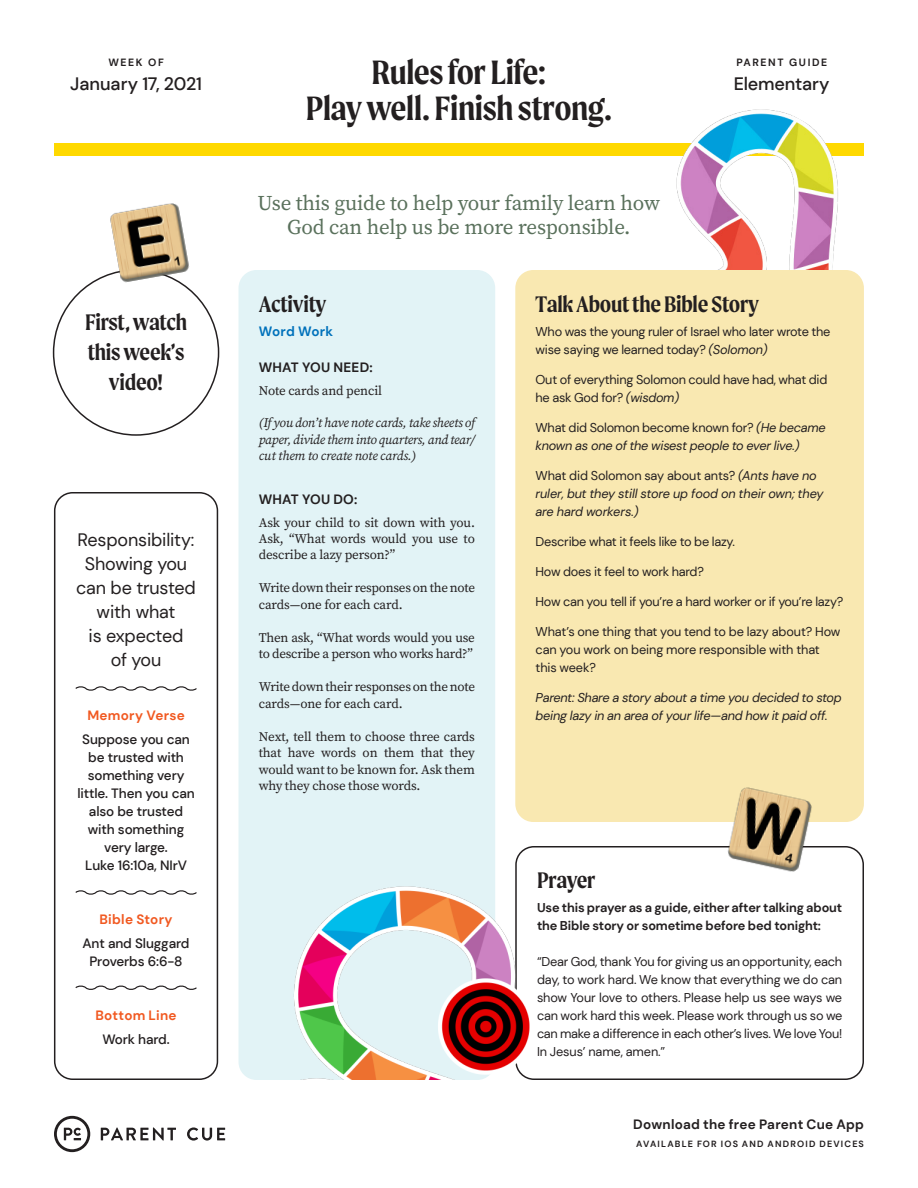
<style>
.page{position:relative;width:918px;height:1188px;background:#fff}
.page>*{position:absolute;margin:0;border:0;box-sizing:border-box;transform-origin:0 0}
.t1{font:600 36px/36px "Moret";letter-spacing:-.01em;color:#231f20;text-align:center}
.t2{font:600 24px/30px "Moret";letter-spacing:-.01em;color:#231f20;text-align:center}
.t3{font:21px/24px "Source Serif Pro";letter-spacing:-.01em;color:#5a715c;text-align:center}
.t4{font:18px/24px "DM Sans";letter-spacing:-.01em;color:#231f20;text-align:center}
.t5{font:500 18px "DM Sans";letter-spacing:-.01em;color:#231f20}
.t6{font:500 13.5px/18px "DM Sans";letter-spacing:-.01em;color:#231f20;text-align:center}
.t7{font:700 13.5px "DM Sans";letter-spacing:.015em;color:#231f20}
.t8{font:700 13.5px "DM Sans";letter-spacing:.02em;color:#f15921}
.t9{font:700 13.5px "DM Sans";letter-spacing:.015em;color:#0071bb}
.t10{font:13.2px/16.5px "Source Serif Pro";letter-spacing:-.02em;color:#231f20}
.t11{font:italic 13.2px/16.5px "Source Serif Pro";letter-spacing:-.02em;color:#231f20;text-align:justify}
.t12{font:12.75px/18px "DM Sans";letter-spacing:-.02em;color:#231f20}
.t13{font:italic 12.75px/18px "DM Sans";letter-spacing:-.02em;color:#231f20}
.t14{font:700 12.75px/18px "DM Sans";letter-spacing:-.01em;color:#231f20}
.t15{font:700 10.5px "DM Sans";letter-spacing:.15em;color:#231f20}
.t16{font:700 9px "DM Sans";letter-spacing:.135em;color:#231f20}
.s1{font-style:italic}
.s2{font-style:normal}
</style>
<div class="page">
<svg style="left:101px;top:1127px;width:75px;height:14px"></svg>
<svg style="left:187px;top:1127px;width:38px;height:14px"></svg>
<svg style="left:54px;top:1116px;width:36px;height:36px"></svg>
<div style="left:54px;top:144px;width:810px;height:12px;background:#ffd900"></div>
<div style="left:515px;top:270px;width:349px;height:552px;background:#f9e8b1;border-radius:18px"></div>
<div style="left:239px;top:270px;width:256px;height:810px;background:#e2f3f6;border-radius:18px"></div>
<div style="left:515px;top:846px;width:349px;height:234px;border:2px solid #231f20;border-radius:18px"></div>
<img style="left:294px;top:868px;width:317px;height:212px">
<img style="left:667px;top:109px;width:187px;height:161px">
<img style="left:90px;top:203px;width:102px;height:88px">
<img style="left:714px;top:787px;width:106px;height:85px">
<div style="left:54px;top:492px;width:164px;height:588px;border:2px solid #231f20;border-radius:18px"></div>
<svg style="left:75px;top:686px;width:122px;height:5px"></svg>
<svg style="left:75px;top:890px;width:122px;height:5px"></svg>
<svg style="left:75px;top:985px;width:122px;height:5px"></svg>
<p class="t15" style="left:108px;top:56px;width:57px">WEEK OF</p>
<h3 class="t5" style="left:70px;top:73px;width:133px">January 17, 2021</h3>
<h2 class="t2" style="left:85px;top:307px;width:104px">First, watch this week’s video!</h2>
<h3 class="t4" style="left:76px;top:528px;width:121px">Responsibility:<br>Showing you can be trusted with what<br>is expected<br>of you</h3>
<p class="t8" style="left:87px;top:707px;width:99px">Memory Verse</p>
<p class="t6" style="left:77px;top:730px;width:119px">Suppose you can be trusted with something very little. Then you can also be trusted with something very large.<br>Luke 16:10a, NIrV</p>
<p class="t8" style="left:100px;top:911px;width:75px">Bible Story</p>
<p class="t6" style="left:83px;top:934px;width:108px">Ant and Sluggard<br>Proverbs 6:6-8</p>
<p class="t8" style="left:96px;top:1007px;width:83px">Bottom Line</p>
<p class="t6" style="left:102px;top:1030px;width:69px">Work hard.</p>
<h1 class="t1" style="left:306px;top:54px;width:308px">Rules for Life:<br>Play well. Finish strong.</h1>
<h3 class="t3" style="left:258px;top:191px;width:404px">Use this guide to help your family learn how<br>God can help us be more responsible.</h3>
<p class="t15" style="left:736px;top:56px;width:92px">PARENT GUIDE</p>
<h3 class="t5" style="left:734px;top:73px;width:97px">Elementary</h3>
<h2 class="t2" style="left:259px;top:289px;width:69px">Activity</h2>
<p class="t9" style="left:259px;top:323px;width:76px">Word Work</p>
<p class="t7" style="left:259px;top:359px;width:116px">WHAT YOU NEED:</p>
<p class="t10" style="left:259px;top:382px;width:125px">Note cards and pencil</p>
<p class="t11" style="left:259px;top:415px;width:218px">(If you don’t have note cards, take sheets of paper, divide them into quarters, and tear/ cut them to create note cards.)</p>
<p class="t7" style="left:259px;top:491px;width:100px">WHAT YOU DO:</p>
<p class="t10" style="left:259px;top:514px;width:218px;text-align:justify">Ask your child to sit down with you.<br>Ask, “What words would you use to describe a lazy person?”</p>
<p class="t10" style="left:259px;top:580px;width:218px">Write down their responses on the note cards—one for each card.</p>
<p class="t10" style="left:259px;top:629px;width:218px">Then ask, “What words would you use to describe a person who works hard?”</p>
<p class="t10" style="left:259px;top:679px;width:218px">Write down their responses on the note cards—one for each card.</p>
<p class="t10" style="left:259px;top:728px;width:218px;text-align:justify">Next, tell them to choose three cards that have words on them that they would want to be known for. Ask them why they chose those words.</p>
<h2 class="t2" style="left:536px;top:289px;width:225px">Talk About the Bible Story</h2>
<p class="t12" style="left:536px;top:322px;width:296px">Who was the young ruler of Israel who later wrote the wise saying we learned today? <span class="s1">(Solomon)</span></p>
<p class="t12" style="left:536px;top:371px;width:293px">Out of everything Solomon could have had, what did he ask God for? <span class="s1">(wisdom)</span></p>
<p class="t13" style="left:536px;top:419px;width:292px"><span class="s2">What did Solomon become known for?</span> (He became known as one of the wisest people to ever live.)</p>
<p class="t13" style="left:536px;top:467px;width:289px"><span class="s2">What did Solomon say about ants?</span> (Ants have no ruler, but they still store up food on their own; they are hard workers.)</p>
<p class="t12" style="left:536px;top:533px;width:201px">Describe what it feels like to be lazy.</p>
<p class="t12" style="left:536px;top:563px;width:170px">How does it feel to work hard?</p>
<p class="t12" style="left:536px;top:593px;width:309px">How can you tell if you’re a hard worker or if you’re lazy?</p>
<p class="t12" style="left:536px;top:623px;width:306px">What’s one thing that you tend to be lazy about? How can you work on being more responsible with that this week?</p>
<p class="t13" style="left:536px;top:689px;width:308px">Parent: Share a story about a time you decided to stop being lazy in an area of your life—and how it paid off.</p>
<h2 class="t2" style="left:537px;top:865px;width:60px">Prayer</h2>
<p class="t14" style="left:537px;top:899px;width:307px">Use this prayer as a guide, either after talking about the Bible story or sometime before bed tonight:</p>
<p class="t12" style="left:537px;top:953px;width:307px;text-align:justify">“Dear God, thank You for giving us an opportunity, each day, to work hard. We know that everything we do can show Your love to others. Please help us see ways we can work hard this week. Please work through us so we can make a difference in each other’s lives. We love You!<br>In Jesus’ name, amen.”</p>
<p class="t7" style="left:633px;top:1116px;width:232px">Download the free Parent Cue App</p>
<p class="t16" style="left:636px;top:1138px;width:229px">AVAILABLE FOR IOS AND ANDROID DEVICES</p>
</div>
